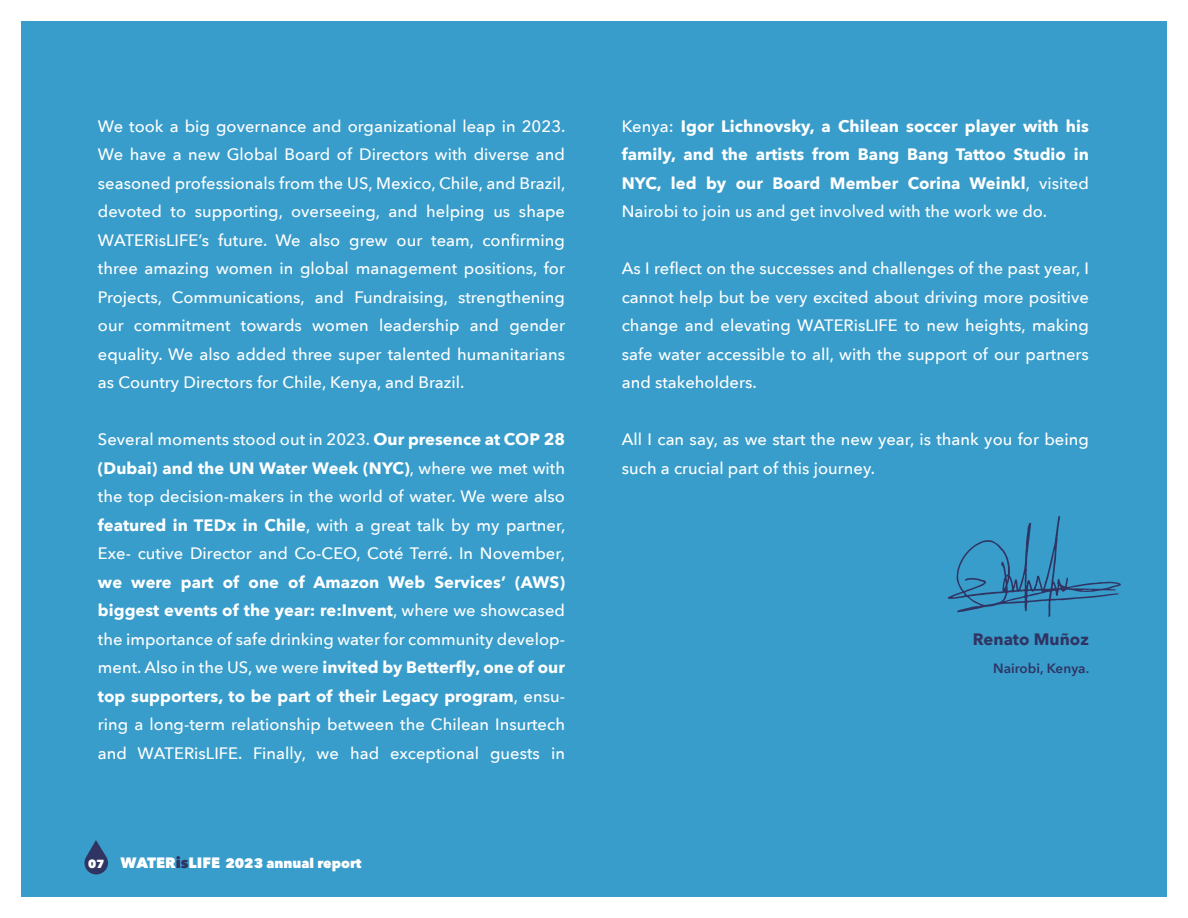
<style>
.page{position:relative;width:1188px;height:918px;background:#fff}
.page>*{position:absolute;margin:0;border:0;box-sizing:border-box;transform-origin:0 0}
.t1{font:500 16.5px/28.5px "Avenir Next";letter-spacing:.005em;color:#fff;text-align:justify}
.t2{font:700 16.5px/28.5px "Avenir Next";letter-spacing:.005em;color:#fff;text-align:justify}
.t3{font:700 16.5px "Avenir Next";letter-spacing:.005em;color:#303462}
.t4{font:800 13.5px "Avenir Next";color:#fff}
.t5{font:600 13.5px "Avenir Next";letter-spacing:.005em;color:#303462}
.s1{font-weight:700}
.s2{font-size:11.7px}
.s3{font-size:15px}
.s4{font-size:15px;color:#303462}
.s5{font-weight:500}
</style>
<div class="page">
<div style="left:21px;top:21px;width:1145px;height:876px;background:#389dcb"></div>
<svg style="left:84px;top:840px;width:24px;height:35px"></svg>
<svg style="left:948px;top:516px;width:173px;height:101px"></svg>
<p class="t1" style="left:98px;top:112px;width:469px">We took a big governance and organizational leap in 2023.<br>We have a new Global Board of Directors with diverse and seasoned professionals from the US, Mexico, Chile, and Brazil, devoted to supporting, overseeing, and helping us shape WATERisLIFE’s future. We also grew our team, confirming three amazing women in global management positions, for Projects, Communications, and Fundraising, strengthening our commitment towards women leadership and gender equality. We also added three super talented humanitarians as Country Directors for Chile, Kenya, and Brazil.</p>
<p class="t1" style="left:98px;top:426px;width:469px">Several moments stood out in 2023. <span class="s1">Our presence at COP 28 (Dubai) and the UN Water Week (NYC)</span>, where we met with the top decision-makers in the world of water. We were also <span class="s1">featured in TEDx in Chile</span>, with a great talk by my partner, Exe- cutive Director and Co-CEO, Coté Terré. In November,</p>
<p class="t1" style="left:98px;top:568px;width:469px"><span class="s1">we were part of one of Amazon Web Services’ (AWS) biggest events of the year: re:Invent</span>, where we showcased the importance of safe drinking water for community develop&shy;ment. Also in the US, we were <span class="s1">invited by Betterfly, one of our top supporters, to be part of their Legacy program</span>, ensu&shy;ring a long-term relationship between the Chilean Insurtech and WATERisLIFE. Finally, we had exceptional guests in</p>
<p class="t4" style="left:88px;top:854px;width:275px"><span class="s2">07</span> <span class="s3">WATER</span><span class="s4">is</span><span class="s3">LIFE</span> 2023 annual report</p>
<p class="t2" style="left:622px;top:112px;width:469px"><span class="s5">Kenya:</span> Igor Lichnovsky, a Chilean soccer player with his family, and the artists from Bang Bang Tattoo Studio in NYC, led by our Board Member Corina Weinkl<span class="s5">, visited Nairobi to join us and get involved with the work we do.</span></p>
<p class="t1" style="left:622px;top:255px;width:469px">As I reflect on the successes and challenges of the past year, I cannot help but be very excited about driving more positive change and elevating WATERisLIFE to new heights, making safe water accessible to all, with the support of our partners and stakeholders.</p>
<p class="t1" style="left:622px;top:426px;width:469px">All I can say, as we start the new year, is thank you for being such a crucial part of this journey.</p>
<p class="t3" style="left:973px;top:628px;width:118px">Renato Muñoz</p>
<p class="t5" style="left:993px;top:660px;width:98px">Nairobi, Kenya.</p>
</div>
